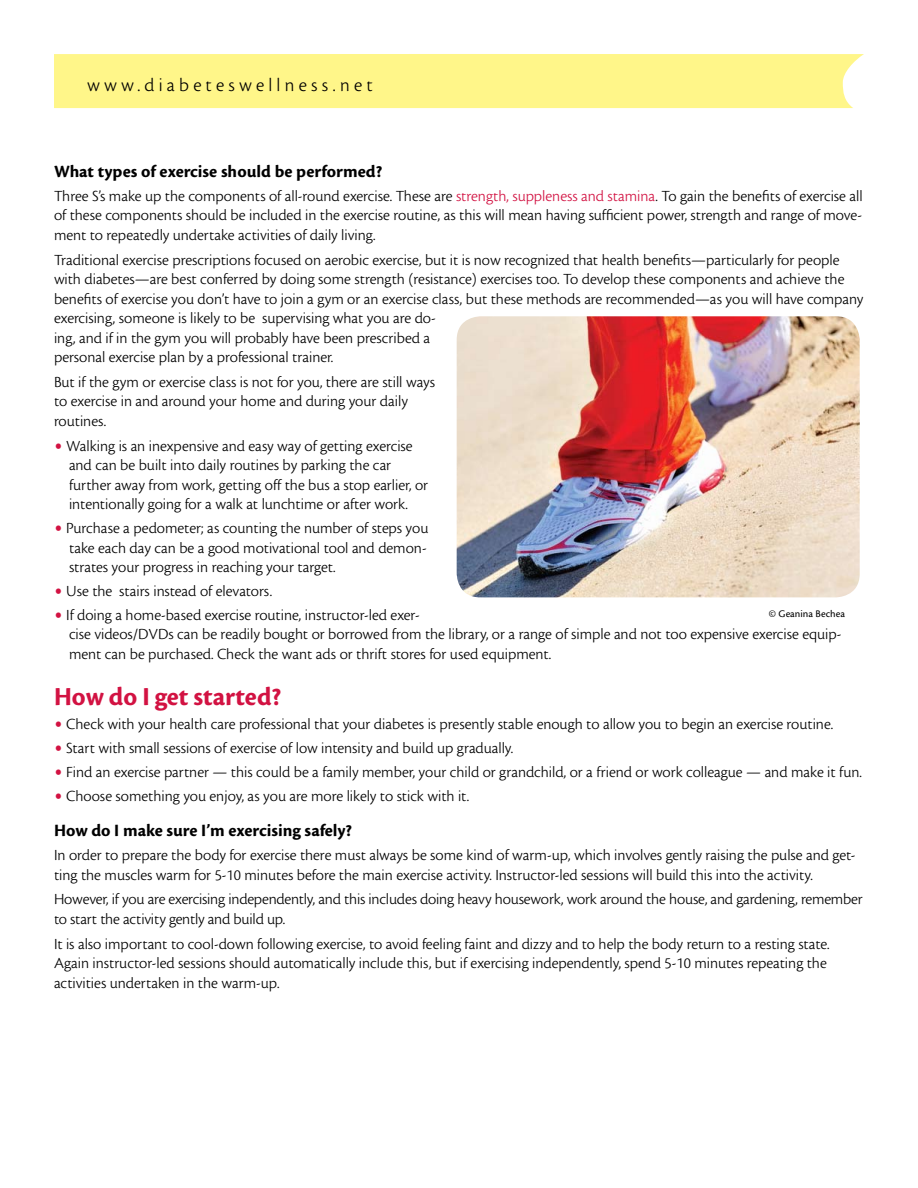
<style>
.page{position:relative;width:918px;height:1188px;background:#fff}
.page>*{position:absolute;margin:0;border:0;box-sizing:border-box;transform-origin:0 0}
.t1{font:27px "Cronos MM 700 18";color:#d21242}
.t2{font:19.5px "Cronos MM 295 13";letter-spacing:.205em;color:#000}
.t3{font:18px "Cronos MM 700 12";color:#000}
.t4{font:16.2px/19.5px "Cronos MM 295 10";letter-spacing:-.015em;color:#000}
.t5{font:10.5px "Cronos MM 408 7";color:#000}
.s1{color:#d21242}
.s2{font-family:"Cronos MM 295 22";font-size:33px;color:#d21242}
</style>
<div class="page">
<div style="left:54px;top:54px;width:810px;height:54px;background:#fff689"></div>
<img style="left:457px;top:317px;width:402px;height:280px">
<div style="left:452px;top:312px;width:412px;height:290px;border:4px solid #fff;border-radius:26px"></div>
<p class="t2" style="left:87px;top:74px;width:287px">www.diabeteswellness.net</p>
<p class="t3" style="left:54px;top:162px;width:330px">What types of exercise should be performed?</p>
<p class="t4" style="left:54px;top:186px;width:810px;text-align:justify">Three S’s make up the components of all-round exercise. These are <span class="s1">strength, suppleness and stamina</span>. To gain the benefits of exercise all of these components should be included in the exercise routine, as this will mean having sufficient power, strength and range of move&shy;ment to repeatedly undertake activities of daily living.</p>
<p class="t4" style="left:54px;top:250px;width:811px">Traditional exercise prescriptions focused on aerobic exercise, but it is now recognized that health benefits—particularly for people with diabetes—are best conferred by doing some strength (resistance) exercises too. To develop these components and achieve the benefits of exercise you don’t have to join a gym or an exercise class, but these methods are recommended—as you will have company exercising, someone is likely to be supervising what you are do-<br>ing, and if in the gym you will probably have been prescribed a<br>personal exercise plan by a professional trainer.</p>
<p class="t4" style="left:54px;top:372px;width:383px">But if the gym or exercise class is not for you, there are still ways to exercise in and around your home and during your daily routines.</p>
<p class="t4" style="left:69px;top:436px;width:361px;text-indent:-15px"><span class="s2">•</span> Walking is an inexpensive and easy way of getting exercise and can be built into daily routines by parking the car further away from work, getting off the bus a stop earlier, or intentionally going for a walk at lunchtime or after work.</p>
<p class="t4" style="left:69px;top:519px;width:361px;text-align:justify;text-indent:-15px"><span class="s2">•</span> Purchase a pedometer; as counting the number of steps you take each day can be a good motivational tool and demon&shy;strates your progress in reaching your target.</p>
<p class="t4" style="left:54px;top:582px;width:220px"><span class="s2">•</span> Use the stairs instead of elevators.</p>
<p class="t4" style="left:69px;top:605px;width:774px;text-indent:-15px"><span class="s2">•</span> If doing a home-based exercise routine, instructor-led exer-<br>cise videos/DVDs can be readily bought or borrowed from the library, or a range of simple and not too expensive exercise equip&shy;ment can be purchased. Check the want ads or thrift stores for used equipment.</p>
<h1 class="t1" style="left:54px;top:683px;width:229px">How do I get started?</h1>
<p class="t4" style="left:54px;top:715px;width:781px"><span class="s2">•</span> Check with your health care professional that your diabetes is presently stable enough to allow you to begin an exercise routine.</p>
<p class="t4" style="left:54px;top:738px;width:461px"><span class="s2">•</span> Start with small sessions of exercise of low intensity and build up gradually.</p>
<p class="t4" style="left:54px;top:762px;width:810px"><span class="s2">•</span> Find an exercise partner — this could be a family member, your child or grandchild, or a friend or work colleague — and make it fun.</p>
<p class="t4" style="left:54px;top:786px;width:417px"><span class="s2">•</span> Choose something you enjoy, as you are more likely to stick with it.</p>
<p class="t3" style="left:54px;top:821px;width:300px">How do I make sure I’m exercising safely?</p>
<p class="t4" style="left:54px;top:846px;width:803px">In order to prepare the body for exercise there must always be some kind of warm-up, which involves gently raising the pulse and get&shy;ting the muscles warm for 5-10 minutes before the main exercise activity. Instructor-led sessions will build this into the activity.</p>
<p class="t4" style="left:54px;top:890px;width:811px">However, if you are exercising independently, and this includes doing heavy housework, work around the house, and gardening, remember to start the activity gently and build up.</p>
<p class="t4" style="left:54px;top:934px;width:778px">It is also important to cool-down following exercise, to avoid feeling faint and dizzy and to help the body return to a resting state.<br>Again instructor-led sessions should automatically include this, but if exercising independently, spend 5-10 minutes repeating the activities undertaken in the warm-up.</p>
<p class="t5" style="left:769px;top:608px;width:78px">© Geanina Bechea</p>
</div>
